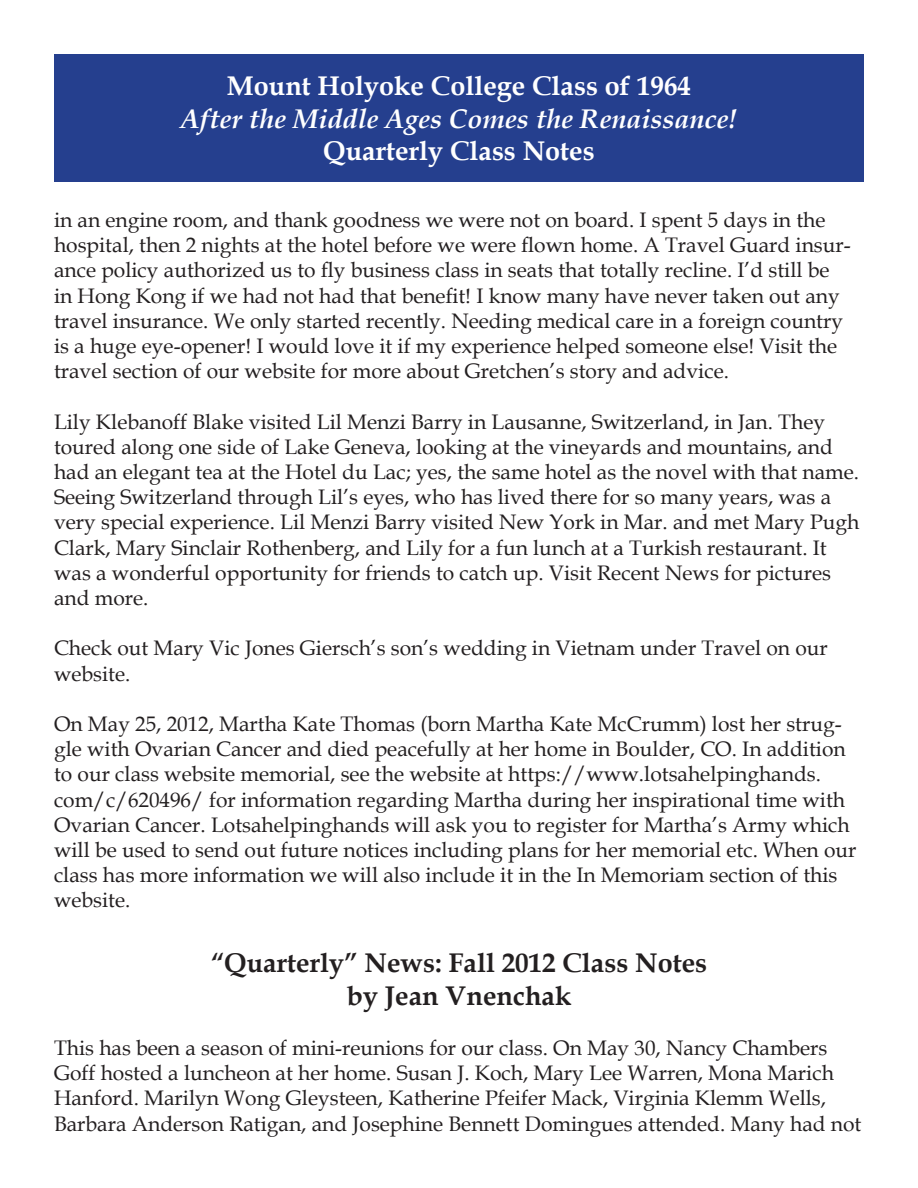
<style>
.page{position:relative;width:918px;height:1188px;background:#fff}
.page>*{position:absolute;margin:0;border:0;box-sizing:border-box;transform-origin:0 0}
.t1{font:700 27px "Book Antiqua";color:#fff}
.t2{font:700 27px "Book Antiqua";color:#231f20}
.t3{font:italic 700 27px "Book Antiqua";color:#fff}
.t4{font:21px/25.2px "Book Antiqua";color:#231f20}
</style>
<div class="page">
<div style="left:54px;top:54px;width:810px;height:127px;background:#253f8e"></div>
<p class="t1" style="left:227px;top:68px;width:466px">Mount Holyoke College Class of 1964</p>
<p class="t3" style="left:181px;top:100px;width:558px">After the Middle Ages Comes the Renaissance!</p>
<p class="t1" style="left:323px;top:132px;width:273px">Quarterly Class Notes</p>
<p class="t4" style="left:54px;top:207px;width:798px">in an engine room, and thank goodness we were not on board. I spent 5 days in the hospital, then 2 nights at the hotel before we were flown home. A Travel Guard insur&shy;ance policy authorized us to fly business class in seats that totally recline. I’d still be in Hong Kong if we had not had that benefit! I know many have never taken out any travel insurance. We only started recently. Needing medical care in a foreign country is a huge eye-opener! I would love it if my experience helped someone else! Visit the travel section of our website for more about Gretchen’s story and advice.</p>
<p class="t4" style="left:54px;top:408px;width:807px">Lily Klebanoff Blake visited Lil Menzi Barry in Lausanne, Switzerland, in Jan. They toured along one side of Lake Geneva, looking at the vineyards and mountains, and had an elegant tea at the Hotel du Lac; yes, the same hotel as the novel with that name.<br>Seeing Switzerland through Lil’s eyes, who has lived there for so many years, was a very special experience. Lil Menzi Barry visited New York in Mar. and met Mary Pugh Clark, Mary Sinclair Rothenberg, and Lily for a fun lunch at a Turkish restaurant. It was a wonderful opportunity for friends to catch up. Visit Recent News for pictures and more.</p>
<p class="t4" style="left:54px;top:635px;width:775px">Check out Mary Vic Jones Giersch’s son’s wedding in Vietnam under Travel on our website.</p>
<p class="t4" style="left:54px;top:711px;width:804px">On May 25, 2012, Martha Kate Thomas (born Martha Kate McCrumm) lost her strug&shy;gle with Ovarian Cancer and died peacefully at her home in Boulder, CO. In addition to our class website memorial, see the website at https://www.lotsahelpinghands. com/c/620496/ for information regarding Martha during her inspirational time with Ovarian Cancer. Lotsahelpinghands will ask you to register for Martha’s Army which will be used to send out future notices including plans for her memorial etc. When our class has more information we will also include it in the In Memoriam section of this website.</p>
<p class="t2" style="left:211px;top:945px;width:498px">“Quarterly” News: Fall 2012 Class Notes</p>
<p class="t2" style="left:347px;top:977px;width:226px">by Jean Vnenchak</p>
<p class="t4" style="left:54px;top:1035px;width:809px">This has been a season of mini-reunions for our class. On May 30, Nancy Chambers Goff hosted a luncheon at her home. Susan J. Koch, Mary Lee Warren, Mona Marich Hanford. Marilyn Wong Gleysteen, Katherine Pfeifer Mack, Virginia Klemm Wells, Barbara Anderson Ratigan, and Josephine Bennett Domingues attended. Many had not</p>
</div>
